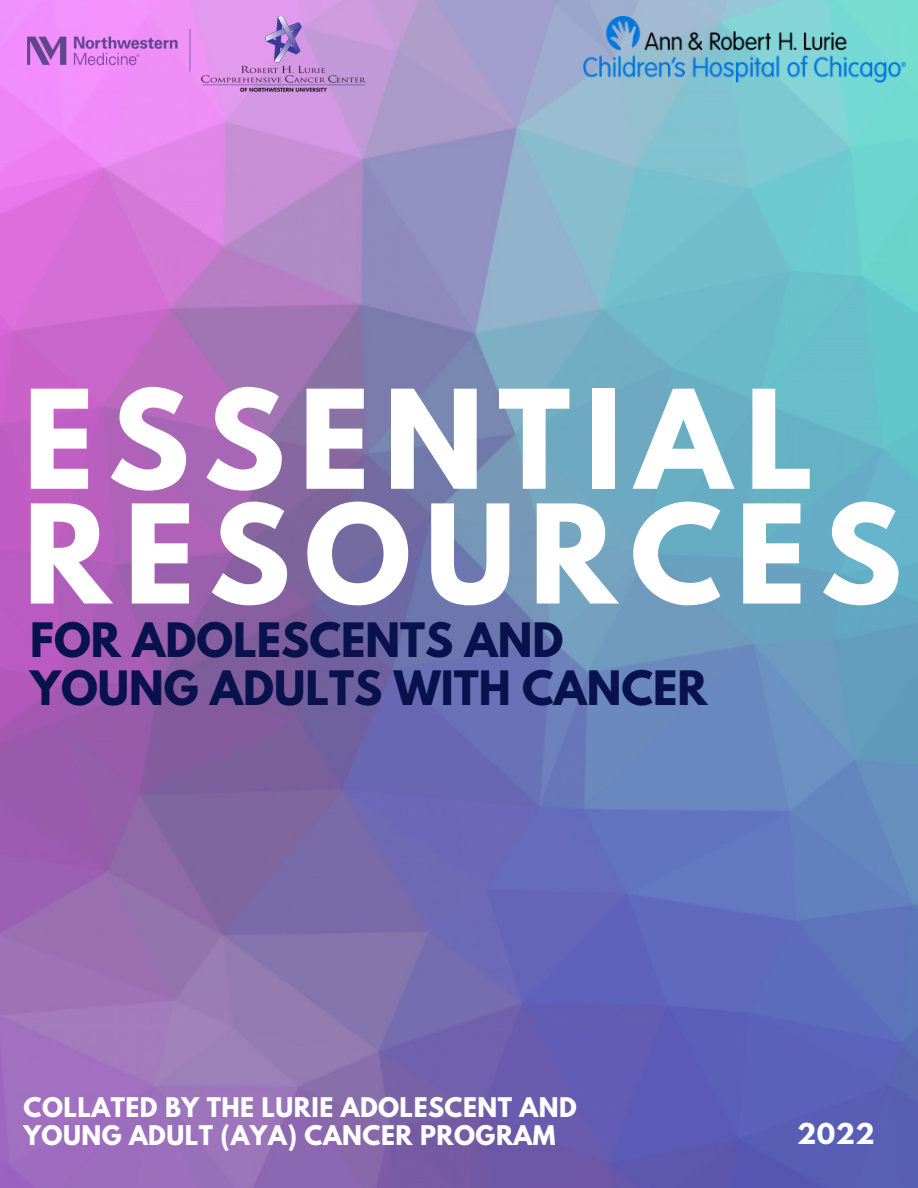
<style>
.page{position:relative;width:918px;height:1188px;background:#fff}
.page>*{position:absolute;margin:0;border:0;box-sizing:border-box;transform-origin:0 0}
.t1{font:700 121.35px/114.8px "League Spartan";letter-spacing:.115em;color:#fff}
.t2{font:700 42px/47.2px "League Spartan";color:#09124d}
.t3{font:700 25.5px "League Spartan";color:#fff}
.t4{font:700 24px/28.2px "League Spartan";letter-spacing:.02em;color:#fff}
</style>
<div class="page">
<img style="left:0;top:0;width:918px;height:1188px">
<img style="left:24px;top:16px;width:342px;height:76px">
<img style="left:583px;top:16px;width:323px;height:67px">
<h1 class="t1" style="left:24px;top:398px;width:880px">ESSENTIAL<br>RESOURCES</h1>
<h2 class="t2" style="left:30px;top:622px;width:679px">FOR ADOLESCENTS AND<br>YOUNG ADULTS WITH CANCER</h2>
<p class="t4" style="left:24px;top:1096px;width:555px">COLLATED BY THE LURIE ADOLESCENT AND<br>YOUNG ADULT (AYA) CANCER PROGRAM</p>
<p class="t3" style="left:797px;top:1121px;width:79px">2022</p>
</div>
